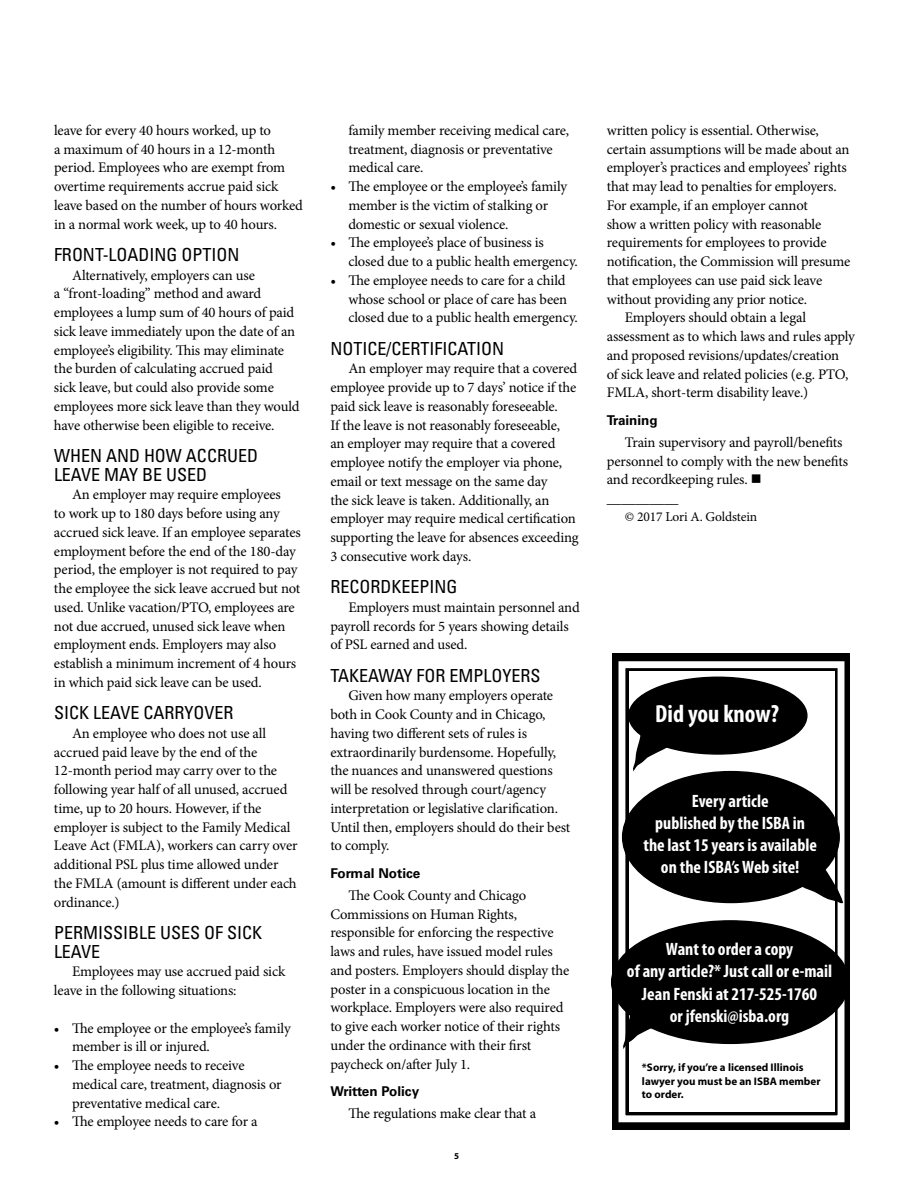
<style>
.page{position:relative;width:918px;height:1188px;background:#fff}
.page>*{position:absolute;margin:0;border:0;box-sizing:border-box;transform-origin:0 0}
.t1{font:700 condensed 24.9px "Myriad Pro";color:#fff}
.t2{font:700 condensed 18px/22px "Myriad Pro";color:#fff;text-align:center}
.t3{font:condensed 18px/18.8px "Univers LT Std";color:#000}
.t4{font:14.7px/18.8px "Minion Pro";letter-spacing:-.01em;color:#000}
.t5{font:700 13.5px "Univers LT Std";color:#000}
.t6{font:13.5px "Minion Pro";letter-spacing:-.01em;color:#000}
.t7{font:700 11.1px/13.2px "Myriad Pro";color:#000}
.t8{font:700 9px "Myriad Pro";color:#000}
</style>
<div class="page">
<div style="left:612px;top:653px;width:238px;height:477px;background:#000"></div>
<svg style="left:618px;top:661px;width:227px;height:462px;background:#e2e2e2"></svg>
<div style="left:632px;top:675px;width:199px;height:433px;border:7px solid #fff"></div>
<div style="left:629px;top:677px;width:178px;height:77px;background:#000;border-radius:50%"></div>
<svg style="left:633px;top:728px;width:47px;height:45px"></svg>
<div style="left:623px;top:772px;width:216px;height:131px;background:#000;border-radius:50%"></div>
<svg style="left:798px;top:857px;width:46px;height:47px"></svg>
<div style="left:612px;top:921px;width:237px;height:122px;background:#000;border-radius:50%"></div>
<svg style="left:623px;top:1008px;width:48px;height:42px"></svg>
<p class="t4" style="left:54px;top:121px;width:250px">leave for every 40 hours worked, up to<br>a maximum of 40 hours in a 12-month period. Employees who are exempt from overtime requirements accrue paid sick leave based on the number of hours worked in a normal work week, up to 40 hours.</p>
<p class="t3" style="left:54px;top:245px;width:187px">FRONT-LOADING OPTION</p>
<p class="t4" style="left:54px;top:266px;width:247px;text-indent:18px">Alternatively, employers can use<br>a “front-loading” method and award employees a lump sum of 40 hours of paid sick leave immediately upon the date of an employee’s eligibility. This may eliminate the burden of calculating accrued paid<br>sick leave, but could also provide some employees more sick leave than they would have otherwise been eligible to receive.</p>
<p class="t3" style="left:54px;top:446px;width:206px">WHEN AND HOW ACCRUED<br>LEAVE MAY BE USED</p>
<p class="t4" style="left:54px;top:485px;width:248px;text-indent:18px">An employer may require employees<br>to work up to 180 days before using any accrued sick leave. If an employee separates employment before the end of the 180-day period, the employer is not required to pay the employee the sick leave accrued but not used. Unlike vacation/PTO, employees are not due accrued, unused sick leave when employment ends. Employers may also establish a minimum increment of 4 hours in which paid sick leave can be used.</p>
<p class="t3" style="left:54px;top:703px;width:181px">SICK LEAVE CARRYOVER</p>
<p class="t4" style="left:54px;top:724px;width:245px;text-indent:18px">An employee who does not use all accrued paid leave by the end of the 12-month period may carry over to the following year half of all unused, accrued time, up to 20 hours. However, if the employer is subject to the Family Medical Leave Act (FMLA), workers can carry over additional PSL plus time allowed under the FMLA (amount is different under each ordinance.)</p>
<p class="t3" style="left:54px;top:923px;width:210px">PERMISSIBLE USES OF SICK<br>LEAVE</p>
<p class="t4" style="left:54px;top:962px;width:233px;text-indent:18px">Employees may use accrued paid sick leave in the following situations:</p>
<p class="t4" style="left:72px;top:1019px;width:220px;text-indent:-18px">• The employee or the employee’s family member is ill or injured.</p>
<p class="t4" style="left:72px;top:1056px;width:211px;text-indent:-18px">• The employee needs to receive medical care, treatment, diagnosis or preventative medical care.</p>
<p class="t4" style="left:54px;top:1112px;width:205px">• The employee needs to care for a</p>
<p class="t4" style="left:348px;top:121px;width:222px">family member receiving medical care, treatment, diagnosis or preventative medical care.</p>
<p class="t4" style="left:348px;top:177px;width:220px;text-indent:-18px">• The employee or the employee’s family member is the victim of stalking or domestic or sexual violence.</p>
<p class="t4" style="left:348px;top:233px;width:231px;text-indent:-18px">• The employee’s place of business is closed due to a public health emergency.</p>
<p class="t4" style="left:348px;top:271px;width:231px;text-indent:-18px">• The employee needs to care for a child whose school or place of care has been closed due to a public health emergency.</p>
<p class="t3" style="left:330px;top:339px;width:175px">NOTICE/CERTIFICATION</p>
<p class="t4" style="left:330px;top:359px;width:250px;text-indent:18px">An employer may require that a covered employee provide up to 7 days’ notice if the paid sick leave is reasonably foreseeable.<br>If the leave is not reasonably foreseeable,<br>an employer may require that a covered employee notify the employer via phone, email or text message on the same day<br>the sick leave is taken. Additionally, an employer may require medical certification supporting the leave for absences exceeding 3 consecutive work days.</p>
<p class="t3" style="left:330px;top:577px;width:129px">RECORDKEEPING</p>
<p class="t4" style="left:330px;top:598px;width:251px;text-indent:18px">Employers must maintain personnel and payroll records for 5 years showing details of PSL earned and used.</p>
<p class="t3" style="left:330px;top:666px;width:212px">TAKEAWAY FOR EMPLOYERS</p>
<p class="t4" style="left:330px;top:686px;width:241px;text-indent:18px">Given how many employers operate both in Cook County and in Chicago, having two different sets of rules is extraordinarily burdensome. Hopefully, the nuances and unanswered questions will be resolved through court/agency interpretation or legislative clarification.<br>Until then, employers should do their best to comply.</p>
<p class="t5" style="left:330px;top:865px;width:91px">Formal Notice</p>
<p class="t4" style="left:330px;top:886px;width:241px;text-indent:18px">The Cook County and Chicago Commissions on Human Rights, responsible for enforcing the respective laws and rules, have issued model rules and posters. Employers should display the poster in a conspicuous location in the workplace. Employers were also required to give each worker notice of their rights under the ordinance with their first paycheck on/after July 1.</p>
<p class="t5" style="left:330px;top:1084px;width:90px">Written Policy</p>
<p class="t4" style="left:348px;top:1104px;width:189px">The regulations make clear that a</p>
<p class="t8" style="left:454px;top:1150px;width:6px">5</p>
<p class="t4" style="left:607px;top:121px;width:214px">written policy is essential. Otherwise,</p>
<p class="t4" style="left:607px;top:140px;width:244px">certain assumptions will be made about an</p>
<p class="t4" style="left:607px;top:158px;width:242px">employer’s practices and employees’ rights</p>
<p class="t4" style="left:607px;top:177px;width:231px">that may lead to penalties for employers.</p>
<p class="t4" style="left:607px;top:196px;width:203px">For example, if an employer cannot</p>
<p class="t4" style="left:607px;top:215px;width:216px">show a written policy with reasonable</p>
<p class="t4" style="left:607px;top:233px;width:221px">requirements for employees to provide</p>
<p class="t4" style="left:607px;top:252px;width:245px">notification, the Commission will presume</p>
<p class="t4" style="left:607px;top:271px;width:217px">that employees can use paid sick leave</p>
<p class="t4" style="left:607px;top:290px;width:202px">without providing any prior notice.</p>
<p class="t4" style="left:625px;top:308px;width:183px">Employers should obtain a legal</p>
<p class="t4" style="left:607px;top:327px;width:250px">assessment as to which laws and rules apply</p>
<p class="t4" style="left:607px;top:346px;width:234px">and proposed revisions/updates/creation</p>
<p class="t4" style="left:607px;top:365px;width:243px">of sick leave and related policies (e.g. PTO,</p>
<p class="t4" style="left:607px;top:383px;width:203px">FMLA, short-term disability leave.)</p>
<p class="t5" style="left:607px;top:412px;width:52px">Training</p>
<p class="t4" style="left:607px;top:433px;width:243px;text-indent:18px">Train supervisory and payroll/benefits personnel to comply with the new benefits and recordkeeping rules. ■<br>__________</p>
<p class="t6" style="left:625px;top:508px;width:134px">© 2017 Lori A. Goldstein</p>
<h1 class="t1" style="left:655px;top:698px;width:125px">Did you know?</h1>
<p class="t2" style="left:643px;top:789px;width:175px">Every article<br>published by the ISBA in the last 15 years is available on the ISBA’s Web site!</p>
<p class="t2" style="left:627px;top:938px;width:207px">Want to order a copy<br>of any article?* Just call or e-mail<br>Jean Fenski at 217-525-1760<br>or jfenski@isba.org</p>
<p class="t7" style="left:642px;top:1061px;width:180px">*Sorry, if you’re a licensed Illinois lawyer you must be an ISBA member to order.</p>
</div>
